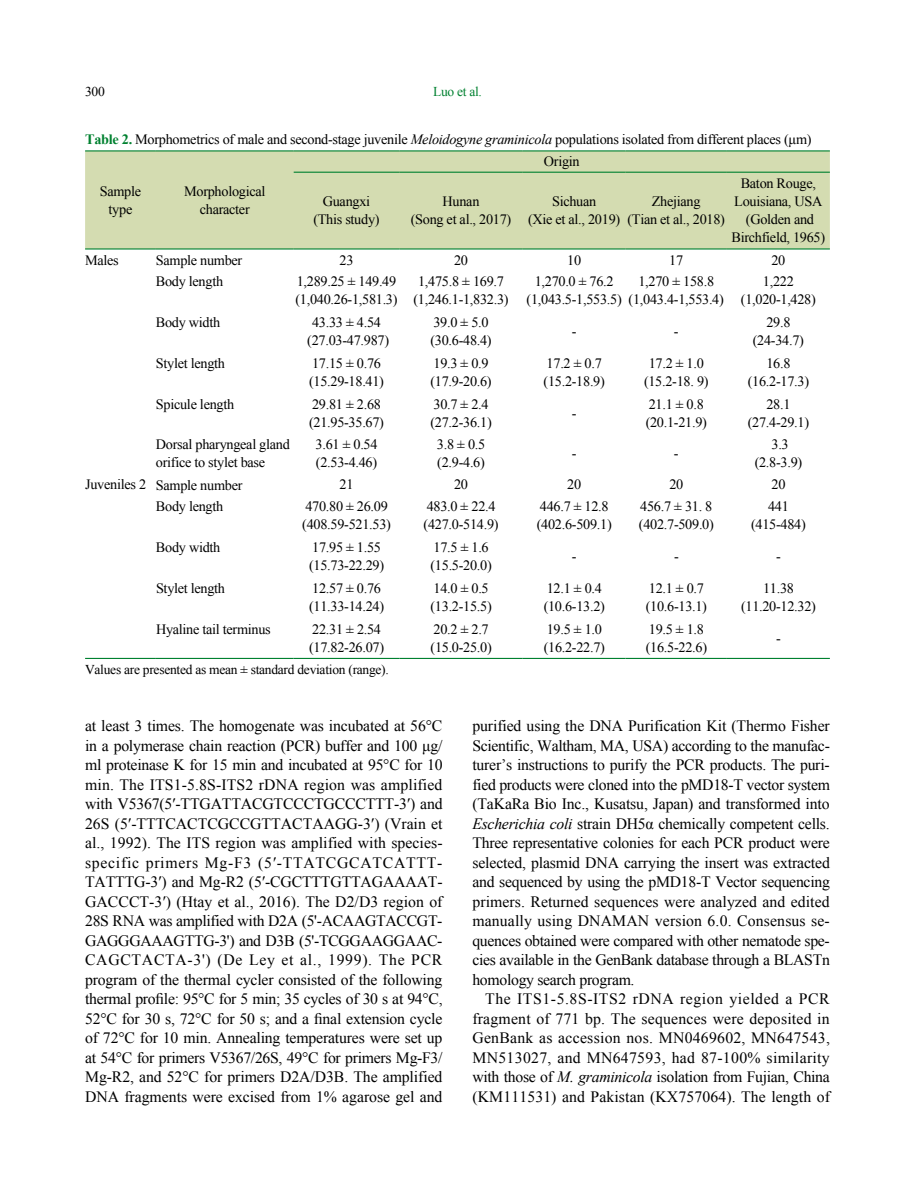
<style>
.page{position:relative;width:915px;height:1191px;background:#fff}
.page>*{position:absolute;margin:0;border:0;box-sizing:border-box;transform-origin:0 0}
.t1{font:15.75px/19.5px "Times New Roman";color:#000;text-align:justify}
.t2{font:14.25px/18px "Times New Roman";letter-spacing:-.02em;color:#000}
.t3{font:13.5px "Times New Roman";letter-spacing:-.02em;color:#000}
.t4{font:13.5px "Times New Roman";letter-spacing:-.02em;color:#008130}
.s1{font-weight:700;color:#008130}
.s2{font-style:italic}
</style>
<div class="page">
<div style="left:85px;top:151px;width:744px;height:97px;background:#d4dcb1"></div>
<hr style="left:85px;top:150px;width:71px;height:1px;background:#008130">
<hr style="left:156px;top:150px;width:137px;height:1px;background:#008130">
<hr style="left:85px;top:248px;width:71px;height:1px;background:#008130">
<hr style="left:156px;top:248px;width:137px;height:1px;background:#008130">
<hr style="left:293px;top:150px;width:106px;height:1px;background:#008130">
<hr style="left:399px;top:150px;width:123px;height:1px;background:#008130">
<hr style="left:522px;top:150px;width:103px;height:1px;background:#008130">
<hr style="left:625px;top:150px;width:101px;height:1px;background:#008130">
<hr style="left:726px;top:150px;width:103px;height:1px;background:#008130">
<hr style="left:293px;top:172px;width:106px;height:1px;background:#008130">
<hr style="left:399px;top:172px;width:123px;height:1px;background:#008130">
<hr style="left:522px;top:172px;width:103px;height:1px;background:#008130">
<hr style="left:625px;top:172px;width:101px;height:1px;background:#008130">
<hr style="left:726px;top:172px;width:103px;height:1px;background:#008130">
<hr style="left:293px;top:248px;width:106px;height:1px;background:#008130">
<hr style="left:399px;top:248px;width:123px;height:1px;background:#008130">
<hr style="left:522px;top:248px;width:103px;height:1px;background:#008130">
<hr style="left:625px;top:248px;width:101px;height:1px;background:#008130">
<hr style="left:726px;top:248px;width:103px;height:1px;background:#008130">
<hr style="left:85px;top:658px;width:71px;height:1px;background:#008130">
<hr style="left:156px;top:658px;width:137px;height:1px;background:#008130">
<hr style="left:293px;top:658px;width:106px;height:1px;background:#008130">
<hr style="left:399px;top:658px;width:123px;height:1px;background:#008130">
<hr style="left:522px;top:658px;width:103px;height:1px;background:#008130">
<hr style="left:625px;top:658px;width:101px;height:1px;background:#008130">
<hr style="left:726px;top:658px;width:103px;height:1px;background:#008130">
<p class="t3" style="left:85px;top:83px;width:21px">300</p>
<p class="t4" style="left:433px;top:83px;width:50px">Luo et al.</p>
<p class="t2" style="left:85px;top:130px;width:727px"><span class="s1">Table 2.</span> Morphometrics of male and second-stage juvenile <span class="s2">Meloidogyne graminicola</span> populations isolated from different places (μm)</p>
<p class="t2" style="left:100px;top:182px;width:43px;text-align:center">Sample type</p>
<p class="t2" style="left:184px;top:182px;width:83px;text-align:center">Morphological character</p>
<p class="t2" style="left:543px;top:152px;width:37px">Origin</p>
<p class="t2" style="left:731px;top:174px;width:95px;text-align:center">Baton Rouge,<br>Louisiana, USA (Golden and<br>Birchfield, 1965)</p>
<p class="t2" style="left:313px;top:192px;width:68px;text-align:center">Guangxi (This study)</p>
<p class="t2" style="left:410px;top:192px;width:102px;text-align:center">Hunan<br>(Song et al., 2017)</p>
<p class="t2" style="left:528px;top:192px;width:94px;text-align:center">Sichuan<br>(Xie et al., 2019)</p>
<p class="t2" style="left:627px;top:192px;width:99px;text-align:center">Zhejiang<br>(Tian et al., 2018)</p>
<p class="t2" style="left:85px;top:251px;width:35px">Males</p>
<p class="t2" style="left:156px;top:251px;width:88px">Sample number</p>
<p class="t2" style="left:339px;top:251px;width:15px">23</p>
<p class="t2" style="left:454px;top:251px;width:15px">20</p>
<p class="t2" style="left:567px;top:251px;width:15px">10</p>
<p class="t2" style="left:669px;top:251px;width:15px">17</p>
<p class="t2" style="left:771px;top:251px;width:15px">20</p>
<p class="t2" style="left:156px;top:272px;width:69px">Body length</p>
<p class="t2" style="left:295px;top:272px;width:104px">1,289.25 ± 149.49 (1,040.26-1,581.3)</p>
<p class="t2" style="left:413px;top:272px;width:97px;text-align:center">1,475.8 ± 169.7 (1,246.1-1,832.3)</p>
<p class="t2" style="left:526px;top:272px;width:97px;text-align:center">1,270.0 ± 76.2 (1,043.5-1,553.5)</p>
<p class="t2" style="left:628px;top:272px;width:97px;text-align:center">1,270 ± 158.8 (1,043.4-1,553.4)</p>
<p class="t2" style="left:740px;top:272px;width:76px;text-align:center">1,222 (1,020-1,428)</p>
<p class="t2" style="left:156px;top:313px;width:66px">Body width</p>
<p class="t2" style="left:307px;top:313px;width:83px;text-align:center">43.33 ± 4.54 (27.03-47.987)</p>
<p class="t2" style="left:430px;top:313px;width:63px">39.0 ± 5.0 (30.6-48.4)</p>
<p class="t2" style="left:752px;top:313px;width:53px;text-align:center">29.8 (24-34.7)</p>
<p class="t2" style="left:571px;top:322px;width:6px">-</p>
<p class="t2" style="left:673px;top:322px;width:6px">-</p>
<p class="t2" style="left:156px;top:354px;width:71px">Stylet length</p>
<p class="t2" style="left:309px;top:354px;width:76px">17.15 ± 0.76 (15.29-18.41)</p>
<p class="t2" style="left:430px;top:354px;width:63px">19.3 ± 0.9 (17.9-20.6)</p>
<p class="t2" style="left:543px;top:354px;width:63px">17.2 ± 0.7 (15.2-18.9)</p>
<p class="t2" style="left:643px;top:354px;width:66px;text-align:center">17.2 ± 1.0 (15.2-18. 9)</p>
<p class="t2" style="left:747px;top:354px;width:63px;text-align:center">16.8 (16.2-17.3)</p>
<p class="t2" style="left:156px;top:395px;width:80px">Spicule length</p>
<p class="t2" style="left:309px;top:395px;width:76px">29.81 ± 2.68 (21.95-35.67)</p>
<p class="t2" style="left:430px;top:395px;width:63px">30.7 ± 2.4 (27.2-36.1)</p>
<p class="t2" style="left:645px;top:394px;width:63px">21.1 ± 0.8 (20.1-21.9)</p>
<p class="t2" style="left:747px;top:394px;width:63px;text-align:center">28.1 (27.4-29.1)</p>
<p class="t2" style="left:571px;top:403px;width:6px">-</p>
<p class="t2" style="left:156px;top:435px;width:135px">Dorsal pharyngeal gland orifice to stylet base</p>
<p class="t2" style="left:315px;top:435px;width:63px">3.61 ± 0.54 (2.53-4.46)</p>
<p class="t2" style="left:437px;top:435px;width:50px">3.8 ± 0.5 (2.9-4.6)</p>
<p class="t2" style="left:571px;top:444px;width:6px">-</p>
<p class="t2" style="left:673px;top:444px;width:6px">-</p>
<p class="t2" style="left:754px;top:435px;width:49px;text-align:center">3.3 (2.8-3.9)</p>
<p class="t2" style="left:85px;top:476px;width:159px">Juveniles 2 Sample number</p>
<p class="t2" style="left:339px;top:475px;width:15px">21</p>
<p class="t2" style="left:454px;top:475px;width:15px">20</p>
<p class="t2" style="left:567px;top:475px;width:15px">20</p>
<p class="t2" style="left:669px;top:475px;width:15px">20</p>
<p class="t2" style="left:771px;top:475px;width:15px">20</p>
<p class="t2" style="left:156px;top:497px;width:69px">Body length</p>
<p class="t2" style="left:302px;top:497px;width:90px">470.80 ± 26.09 (408.59-521.53)</p>
<p class="t2" style="left:423px;top:497px;width:76px">483.0 ± 22.4 (427.0-514.9)</p>
<p class="t2" style="left:536px;top:497px;width:76px">446.7 ± 12.8 (402.6-509.1)</p>
<p class="t2" style="left:638px;top:497px;width:76px">456.7 ± 31. 8 (402.7-509.0)</p>
<p class="t2" style="left:750px;top:497px;width:56px;text-align:center">441 (415-484)</p>
<p class="t2" style="left:156px;top:538px;width:66px">Body width</p>
<p class="t2" style="left:309px;top:538px;width:76px">17.95 ± 1.55 (15.73-22.29)</p>
<p class="t2" style="left:430px;top:538px;width:63px">17.5 ± 1.6 (15.5-20.0)</p>
<p class="t2" style="left:571px;top:547px;width:6px">-</p>
<p class="t2" style="left:673px;top:547px;width:6px">-</p>
<p class="t2" style="left:775px;top:547px;width:6px">-</p>
<p class="t2" style="left:156px;top:579px;width:71px">Stylet length</p>
<p class="t2" style="left:309px;top:579px;width:76px">12.57 ± 0.76 (11.33-14.24)</p>
<p class="t2" style="left:430px;top:579px;width:63px">14.0 ± 0.5 (13.2-15.5)</p>
<p class="t2" style="left:543px;top:579px;width:63px">12.1 ± 0.4 (10.6-13.2)</p>
<p class="t2" style="left:645px;top:579px;width:63px">12.1 ± 0.7 (10.6-13.1)</p>
<p class="t2" style="left:740px;top:579px;width:76px;text-align:center">11.38 (11.20-12.32)</p>
<p class="t2" style="left:156px;top:619px;width:116px">Hyaline tail terminus</p>
<p class="t2" style="left:309px;top:619px;width:76px">22.31 ± 2.54 (17.82-26.07)</p>
<p class="t2" style="left:430px;top:619px;width:63px">20.2 ± 2.7 (15.0-25.0)</p>
<p class="t2" style="left:543px;top:619px;width:63px">19.5 ± 1.0 (16.2-22.7)</p>
<p class="t2" style="left:645px;top:619px;width:63px">19.5 ± 1.8 (16.5-22.6)</p>
<p class="t2" style="left:775px;top:628px;width:6px">-</p>
<p class="t3" style="left:85px;top:660px;width:305px">Values are presented as mean ± standard deviation (range).</p>
<p class="t1" style="left:85px;top:716px;width:359px">at least 3 times. The homogenate was incubated at 56°C in a polymerase chain reaction (PCR) buffer and 100 μg/ ml proteinase K for 15 min and incubated at 95°C for 10 min. The ITS1-5.8S-ITS2 rDNA region was amplified with V5367(5′-TTGATTACGTCCCTGCCCTTT-3′) and 26S (5′-TTTCACTCGCCGTTACTAAGG-3′) (Vrain et al., 1992). The ITS region was amplified with species&shy;specific primers Mg-F3 (5′-TTATCGCATCATTT-TATTTG-3′) and Mg-R2 (5′-CGCTTTGTTAGAAAAT-GACCCT-3′) (Htay et al., 2016). The D2/D3 region of 28S RNA was amplified with D2A (5'-ACAAGTACCGT-GAGGGAAAGTTG-3') and D3B (5'-TCGGAAGGAAC-CAGCTACTA-3') (De Ley et al., 1999). The PCR program of the thermal cycler consisted of the following thermal profile: 95°C for 5 min; 35 cycles of 30 s at 94°C, 52°C for 30 s, 72°C for 50 s; and a final extension cycle of 72°C for 10 min. Annealing temperatures were set up at 54°C for primers V5367/26S, 49°C for primers Mg-F3/ Mg-R2, and 52°C for primers D2A/D3B. The amplified DNA fragments were excised from 1% agarose gel and</p>
<p class="t1" style="left:472px;top:716px;width:359px">purified using the DNA Purification Kit (Thermo Fisher Scientific, Waltham, MA, USA) according to the manufac&shy;turer’s instructions to purify the PCR products. The puri&shy;fied products were cloned into the pMD18-T vector system (TaKaRa Bio Inc., Kusatsu, Japan) and transformed into <span class="s2">Escherichia coli</span> strain DH5α chemically competent cells.<br>Three representative colonies for each PCR product were selected, plasmid DNA carrying the insert was extracted and sequenced by using the pMD18-T Vector sequencing primers. Returned sequences were analyzed and edited manually using DNAMAN version 6.0. Consensus se&shy;quences obtained were compared with other nematode spe&shy;cies available in the GenBank database through a BLASTn homology search program.</p>
<p class="t1" style="left:472px;top:989px;width:359px;text-indent:13px">The ITS1-5.8S-ITS2 rDNA region yielded a PCR fragment of 771 bp. The sequences were deposited in GenBank as accession nos. MN0469602, MN647543, MN513027, and MN647593, had 87-100% similarity with those of <span class="s2">M. graminicola</span> isolation from Fujian, China (KM111531) and Pakistan (KX757064). The length of</p>
</div>
